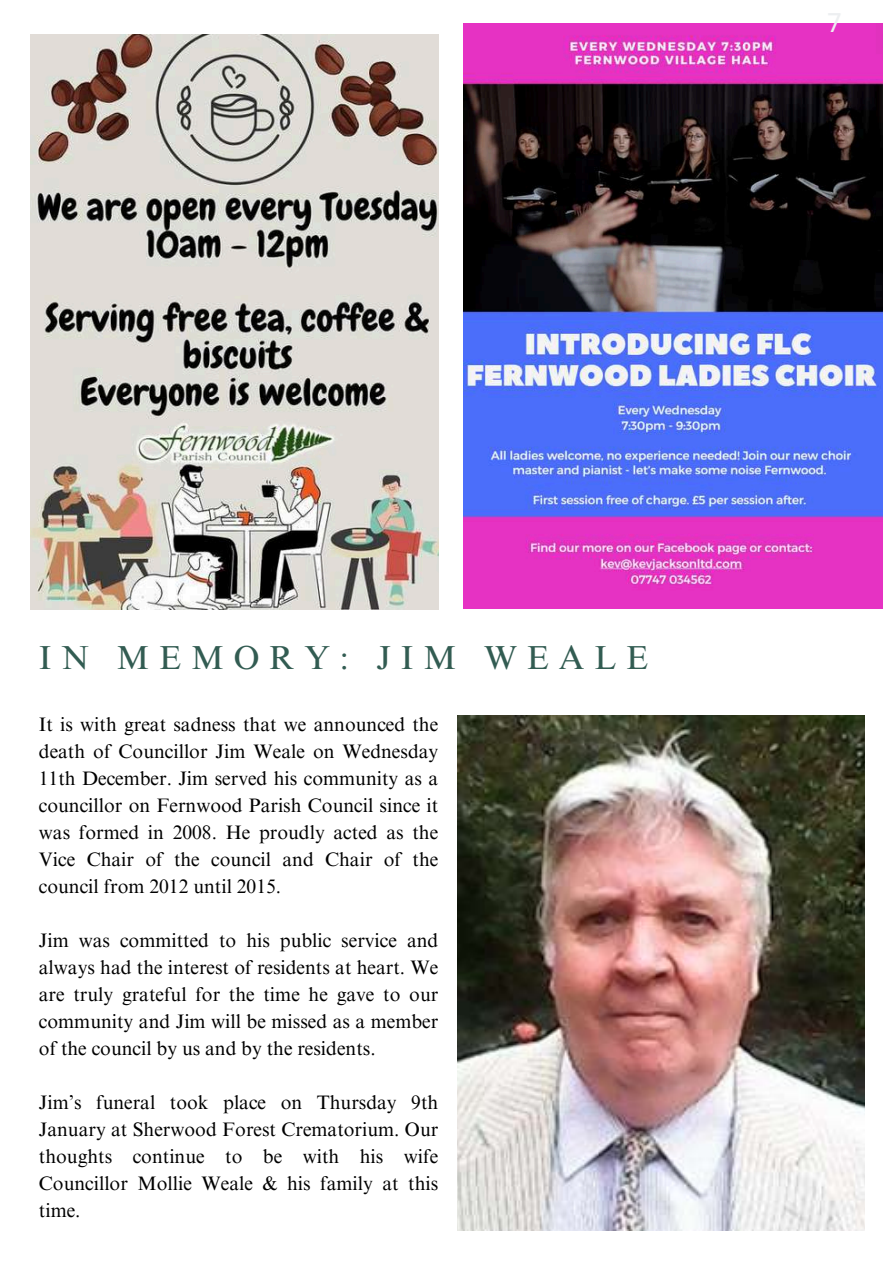
<style>
.page{position:relative;width:894px;height:1264px;background:#fff}
.page>*{position:absolute;margin:0;border:0;box-sizing:border-box;transform-origin:0 0}
.t1{font:33.3px "Times NRMT Pro";letter-spacing:.29em;color:#325c52}
.t2{font:27px "Garet";color:#edeff1}
.t3{font:19.5px/27px "Times NRMT Pro";color:#000;text-align:justify}
</style>
<div class="page">
<img style="left:31px;top:34px;width:407px;height:575px">
<img style="left:457px;top:716px;width:407px;height:514px">
<img style="left:463px;top:24px;width:419px;height:585px">
<h2 class="t2" style="left:826px;top:3px;width:16px">7</h2>
<h1 class="t1" style="left:39px;top:645px;width:610px">IN MEMORY: JIM WEALE</h1>
<p class="t3" style="left:39px;top:713px;width:401px">It is with great sadness that we announced the death of Councillor Jim Weale on Wednesday 11th December. Jim served his community as a councillor on Fernwood Parish Council since it was formed in 2008. He proudly acted as the Vice Chair of the council and Chair of the council from 2012 until 2015.</p>
<p class="t3" style="left:39px;top:929px;width:401px">Jim was committed to his public service and always had the interest of residents at heart. We are truly grateful for the time he gave to our community and Jim will be missed as a member of the council by us and by the residents.</p>
<p class="t3" style="left:39px;top:1091px;width:401px">Jim’s funeral took place on Thursday 9th January at Sherwood Forest Crematorium. Our thoughts continue to be with his wife Councillor Mollie Weale &amp; his family at this time.</p>
</div>
